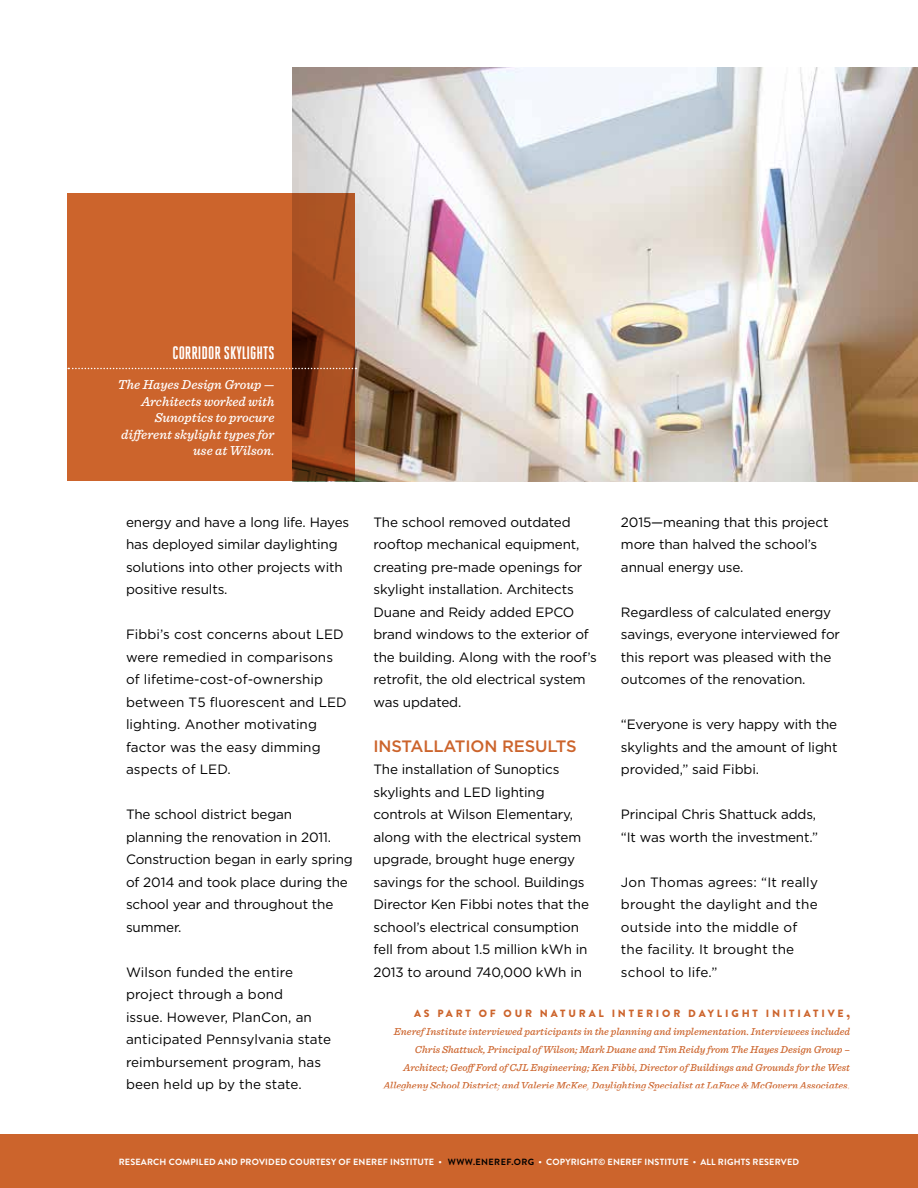
<style>
.page{position:relative;width:918px;height:1188px;background:#fff}
.page>*{position:absolute;margin:0;border:0;box-sizing:border-box;transform-origin:0 0}
.t1{font:700 18px "Heroic Condensed";color:#fff}
.t2{font:500 16.5px "Gotham HTF";letter-spacing:-.01em;color:#cc642c}
.t3{font:13.5px/22.5px "Gotham HTF";letter-spacing:-.01em;color:#000}
.t4{font:13.5px/22.5px "Gotham HTF";letter-spacing:.01em;color:#000}
.t5{font:italic 500 13.5px/16.5px "Sentinel";color:#fff;text-align:right}
.t6{font:italic 500 10.5px/18px "Sentinel";color:#cc642c;text-align:right}
.t7{font:900 10.5px "Brandon Grotesque";letter-spacing:.27em;color:#cc642c}
.t8{font:700 9px "Brandon Grotesque";letter-spacing:.02em;color:#fff}
.s1{font-size:13.5px}
.s2{color:#000}
</style>
<div class="page">
<div style="left:0;top:1134px;width:918px;height:54px;background:#cc642c"></div>
<img style="left:292px;top:68px;width:626px;height:414px">
<svg style="left:68px;top:194px;width:288px;height:288px;background:#bf5d29"></svg>
<svg style="left:68px;top:368px;width:289px;height:1px"></svg>
<h1 class="t1" style="left:173px;top:343px;width:103px">CORRIDOR SKYLIGHTS</h1>
<p class="t5" style="left:118px;top:376px;width:158px">The Hayes Design Group —<br>Architects worked with<br>Sunoptics to procure different skylight types for use at Wilson.</p>
<p class="t3" style="left:126px;top:510px;width:225px">energy and have a long life. Hayes has deployed similar daylighting solutions into other projects with positive results.</p>
<p class="t3" style="left:126px;top:623px;width:222px">Fibbi’s cost concerns about LED were remedied in comparisons of lifetime-cost-of-ownership between T5 fluorescent and LED lighting. Another motivating factor was the easy dimming aspects of LED.</p>
<p class="t3" style="left:126px;top:803px;width:228px">The school district began<br>planning the renovation in 2011.<br>Construction began in early spring of 2014 and took place during the school year and throughout the summer.</p>
<p class="t3" style="left:126px;top:960px;width:207px">Wilson funded the entire project through a bond<br>issue. However, PlanCon, an anticipated Pennsylvania state reimbursement program, has been held up by the state.</p>
<p class="t3" style="left:621px;top:510px;width:209px">2015—meaning that this project more than halved the school’s annual energy use.</p>
<p class="t3" style="left:621px;top:600px;width:221px">Regardless of calculated energy savings, everyone interviewed for this report was pleased with the outcomes of the renovation.</p>
<p class="t3" style="left:621px;top:713px;width:218px;text-align:justify">“Everyone is very happy with the skylights and the amount of light provided,” said Fibbi.</p>
<p class="t3" style="left:621px;top:803px;width:199px">Principal Chris Shattuck adds, “It was worth the investment.”</p>
<p class="t4" style="left:621px;top:870px;width:198px">Jon Thomas agrees: “It really brought the daylight and the outside into the middle of the facility. It brought the school to life.”</p>
<p class="t7" style="left:414px;top:1006px;width:438px">AS PART OF OUR NATURAL INTERIOR DAYLIGHT INITIATIVE<span class="s1">,</span></p>
<p class="t6" style="left:383px;top:1022px;width:468px">Eneref Institute interviewed participants in the planning and implementation. Interviewees included Chris Shattuck, Principal of Wilson; Mark Duane and Tim Reidy from The Hayes Design Group – Architect; Geoff Ford of CJL Engineering; Ken Fibbi, Director of Buildings and Grounds for the West Allegheny School District; and Valerie McKee, Daylighting Specialist at LaFace &amp; McGovern Associates.</p>
<p class="t3" style="left:373px;top:510px;width:225px">The school removed outdated rooftop mechanical equipment, creating pre-made openings for skylight installation. Architects<br>Duane and Reidy added EPCO brand windows to the exterior of the building. Along with the roof’s retrofit, the old electrical system was updated.</p>
<p class="t2" style="left:374px;top:736px;width:205px">INSTALLATION RESULTS</p>
<p class="t3" style="left:374px;top:758px;width:217px">The installation of Sunoptics skylights and LED lighting controls at Wilson Elementary, along with the electrical system upgrade, brought huge energy savings for the school. Buildings<br>Director Ken Fibbi notes that the school’s electrical consumption fell from about 1.5 million kWh in<br>2013 to around 740,000 kWh in</p>
<p class="t8" style="left:119px;top:1156px;width:682px">RESEARCH COMPILED AND PROVIDED COURTESY OF ENEREF INSTITUTE • <span class="s2">WWW.ENEREF.ORG</span> • COPYRIGHT© ENEREF INSTITUTE • ALL RIGHTS RESERVED</p>
</div>
